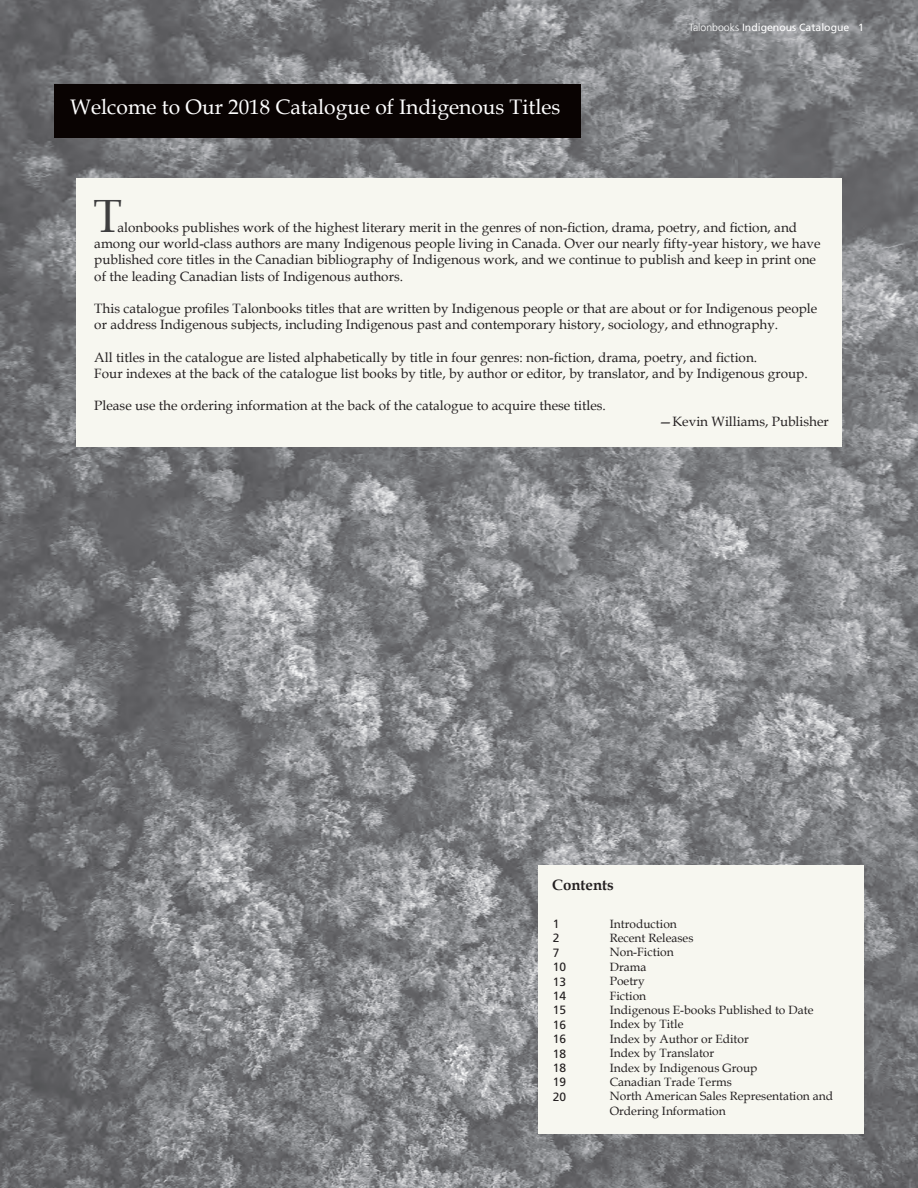
<style>
.page{position:relative;width:918px;height:1188px;background:#fff}
.page>*{position:absolute;margin:0;border:0;box-sizing:border-box;transform-origin:0 0}
.t1{font:46.65px "Book Antiqua";color:#3e3e3f}
.t2{font:21px "Book Antiqua";color:#fff}
.t3{font:700 15px "Book Antiqua";color:#231f20}
.t4{font:13.5px/16.2px "Book Antiqua";color:#231f20}
.t5{font:12px/14.4px "Book Antiqua";color:#231f20}
.t6{font:12px/14.4px "Frutiger LT Std";color:#231f20}
.t7{font:10.5px "Frutiger LT Std";color:#fff}
.s1{font-weight:300}
</style>
<div class="page">
<img style="left:0;top:0;width:918px;height:1188px">
<div style="left:54px;top:84px;width:526px;height:54px;background:#090302"></div>
<div style="left:76px;top:178px;width:766px;height:269px;background:#f7f7f0"></div>
<div style="left:539px;top:865px;width:325px;height:269px;background:#f7f7f0"></div>
<h2 class="t2" style="left:70px;top:93px;width:492px">Welcome to Our 2018 Catalogue of Indigenous Titles</h2>
<p class="t7" style="left:689px;top:21px;width:177px"><span class="s1">Talonbooks</span> Indigenous Catalogue 1</p>
<h1 class="t1" style="left:94px;top:184px;width:30px">T</h1>
<p class="t4" style="left:94px;top:219px;width:728px;text-indent:23px">alonbooks publishes work of the highest literary merit in the genres of non-fiction, drama, poetry, and fiction, and among our world-class authors are many Indigenous people living in Canada. Over our nearly fifty-year history, we have published core titles in the Canadian bibliography of Indigenous work, and we continue to publish and keep in print one of the leading Canadian lists of Indigenous authors.</p>
<p class="t4" style="left:94px;top:300px;width:724px">This catalogue profiles Talonbooks titles that are written by Indigenous people or that are about or for Indigenous people or address Indigenous subjects, including Indigenous past and contemporary history, sociology, and ethnography.</p>
<p class="t4" style="left:94px;top:349px;width:715px">All titles in the catalogue are listed alphabetically by title in four genres: non-fiction, drama, poetry, and fiction.<br>Four indexes at the back of the catalogue list books by title, by author or editor, by translator, and by Indigenous group.</p>
<p class="t4" style="left:94px;top:397px;width:513px">Please use the ordering information at the back of the catalogue to acquire these titles.</p>
<p class="t4" style="left:659px;top:413px;width:171px">—Kevin Williams, Publisher</p>
<p class="t3" style="left:552px;top:875px;width:63px">Contents</p>
<p class="t5" style="left:610px;top:916px;width:225px">Introduction<br>Recent Releases<br>Non-Fiction<br>Drama<br>Poetry<br>Fiction<br>Indigenous E-books Published to Date<br>Index by Title<br>Index by Author or Editor<br>Index by Translator<br>Index by Indigenous Group<br>Canadian Trade Terms<br>North American Sales Representation and<br>Ordering Information</p>
<p class="t6" style="left:553px;top:917px;width:15px">1<br>2<br>7<br>10<br>13<br>14<br>15<br>16<br>16<br>18<br>18<br>19<br>20</p>
</div>
